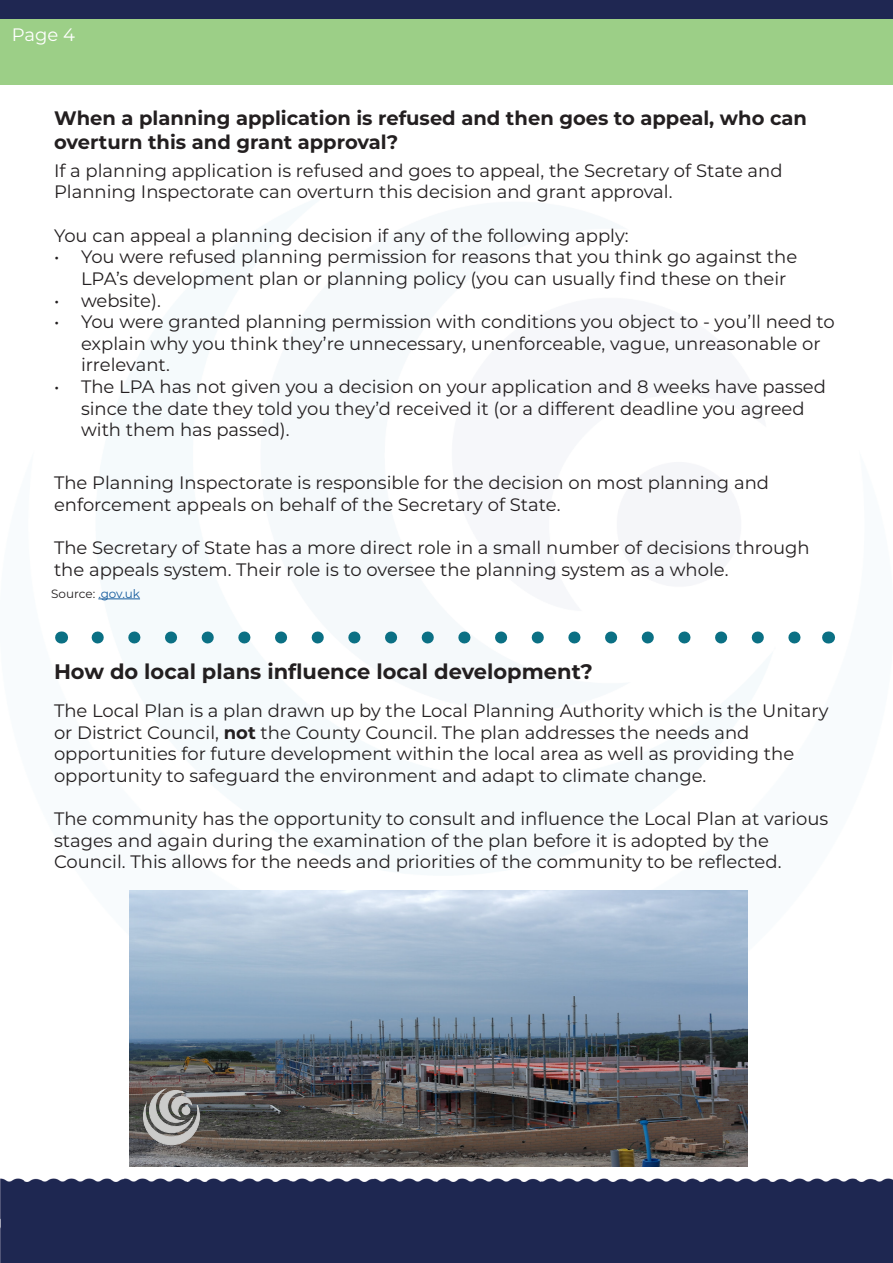
<style>
.page{position:relative;width:893px;height:1263px;background:#fff}
.page>*{position:absolute;margin:0;border:0;box-sizing:border-box;transform-origin:0 0}
.t1{font:700 21px "Montserrat";color:#231f20}
.t2{font:700 19.5px/23.4px "Montserrat";color:#231f20}
.t3{font:18px/21.6px "Montserrat";color:#231f20}
.t4{font:18px "Montserrat";color:#fff}
.t5{font:12px "Montserrat";color:#231f20}
.s1{color:#175d9e}
.s2{font-weight:700}
</style>
<div class="page">
<div style="left:0;top:0;width:893px;height:20px;background:#1f2752"></div>
<div style="left:0;top:20px;width:893px;height:65px;background:#9ccf87"></div>
<div style="left:0;top:1178px;width:893px;height:85px;background:#1e2751"></div>
<hr style="left:98px;top:598px;width:42px;height:1px;background:#175d9e">
<svg style="left:98px;top:631px;width:703px;height:12px"></svg>
<svg style="left:61px;top:631px;width:1px;height:12px"></svg>
<svg style="left:828px;top:631px;width:1px;height:12px"></svg>
<img style="left:130px;top:890px;width:617px;height:277px">
<svg style="left:143px;top:1087px;width:57px;height:58px;background:#928f8d"></svg>
<p class="t4" style="left:12px;top:22px;width:65px">Page 4</p>
<p class="t2" style="left:54px;top:106px;width:755px">When a planning application is refused and then goes to appeal, who can overturn this and grant approval?</p>
<p class="t3" style="left:54px;top:159px;width:730px">If a planning application is refused and goes to appeal, the Secretary of State and</p>
<p class="t3" style="left:54px;top:181px;width:620px">Planning Inspectorate can overturn this decision and grant approval.</p>
<p class="t3" style="left:54px;top:224px;width:576px">You can appeal a planning decision if any of the following apply:</p>
<p class="t3" style="left:81px;top:245px;width:718px;text-indent:-27px">• You were refused planning permission for reasons that you think go against the<br>LPA’s development plan or planning policy (you can usually find these on their</p>
<p class="t3" style="left:54px;top:289px;width:108px">• website).</p>
<p class="t3" style="left:81px;top:310px;width:755px;text-indent:-27px">• You were granted planning permission with conditions you object to - you’ll need to explain why you think they’re unnecessary, unenforceable, vague, unreasonable or irrelevant.</p>
<p class="t3" style="left:81px;top:375px;width:746px;text-indent:-27px">• The LPA has not given you a decision on your application and 8 weeks have passed since the date they told you they’d received it (or a different deadline you agreed with them has passed).</p>
<p class="t3" style="left:54px;top:472px;width:717px">The Planning Inspectorate is responsible for the decision on most planning and</p>
<p class="t3" style="left:54px;top:493px;width:508px">enforcement appeals on behalf of the Secretary of State.</p>
<p class="t3" style="left:54px;top:536px;width:757px">The Secretary of State has a more direct role in a small number of decisions through the appeals system. Their role is to oversee the planning system as a whole.</p>
<p class="t5" style="left:51px;top:585px;width:90px">Source: <span class="s1">.gov.uk</span></p>
<p class="t1" style="left:54px;top:657px;width:540px">How do local plans influence local development?</p>
<p class="t3" style="left:54px;top:699px;width:776px">The Local Plan is a plan drawn up by the Local Planning Authority which is the Unitary or District Council, <span class="s2">not</span> the County Council. The plan addresses the needs and</p>
<p class="t3" style="left:54px;top:742px;width:742px">opportunities for future development within the local area as well as providing the</p>
<p class="t3" style="left:54px;top:764px;width:654px">opportunity to safeguard the environment and adapt to climate change.</p>
<p class="t3" style="left:54px;top:807px;width:776px">The community has the opportunity to consult and influence the Local Plan at various stages and again during the examination of the plan before it is adopted by the</p>
<p class="t3" style="left:54px;top:850px;width:729px">Council. This allows for the needs and priorities of the community to be reflected.</p>
</div>
